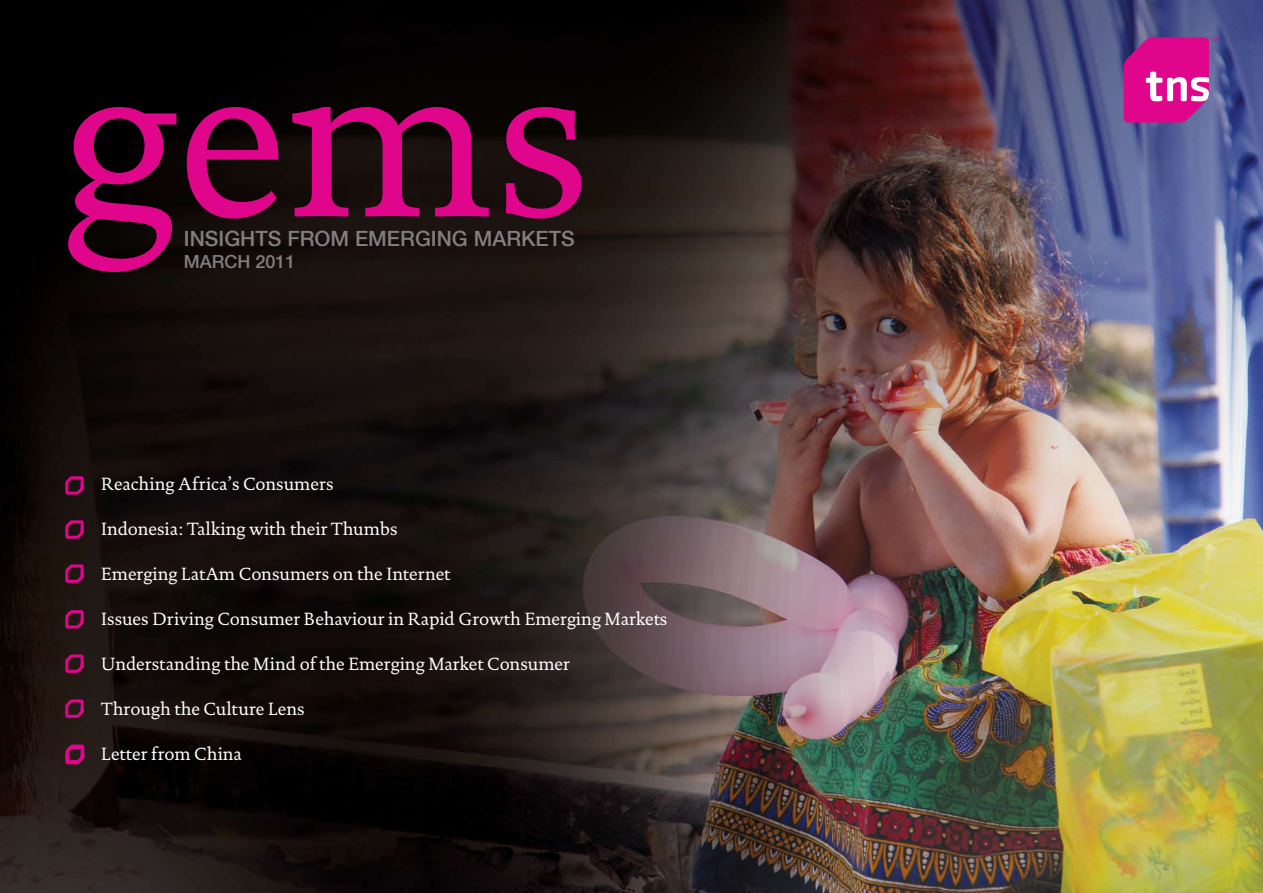
<style>
.page{position:relative;width:1263px;height:893px;background:#fff}
.page>*{position:absolute;margin:0;border:0;box-sizing:border-box;transform-origin:0 0}
.t1{font:229.5px "DTL Documenta ST";color:#df068c}
.t2{font:500 21px "Helvetica Neue";color:#808080}
.t3{font:18px "DTL Documenta ST";color:#fff}
.t4{font:18px "DTL Documenta T";color:#fff}
.t5{font:500 18px "Helvetica Neue";color:#808080}
</style>
<div class="page">
<img style="left:0;top:0;width:1263px;height:893px">
<svg style="left:1124px;top:37px;width:92px;height:85px;background:#cd2f99"></svg>
<svg style="left:65px;top:476px;width:19px;height:19px"></svg>
<svg style="left:65px;top:520px;width:19px;height:19px"></svg>
<svg style="left:65px;top:564px;width:19px;height:19px"></svg>
<svg style="left:65px;top:610px;width:19px;height:18px"></svg>
<svg style="left:65px;top:654px;width:19px;height:19px"></svg>
<svg style="left:65px;top:699px;width:19px;height:19px"></svg>
<svg style="left:65px;top:745px;width:20px;height:19px"></svg>
<h1 class="t1" style="left:62px;top:3px;width:529px">gems</h1>
<p class="t2" style="left:184px;top:226px;width:392px">INSIGHTS FROM EMERGING MARKETS</p>
<p class="t5" style="left:184px;top:251px;width:113px">MARCH 2011</p>
<p class="t4" style="left:101px;top:473px;width:234px">Reaching Africa’s Consumers</p>
<p class="t3" style="left:101px;top:518px;width:298px">Indonesia: Talking with their Thumbs</p>
<p class="t3" style="left:101px;top:563px;width:351px">Emerging LatAm Consumers on the Internet</p>
<p class="t3" style="left:101px;top:608px;width:568px">Issues Driving Consumer Behaviour in Rapid Growth Emerging Markets</p>
<p class="t3" style="left:101px;top:653px;width:470px">Understanding the Mind of the Emerging Market Consumer</p>
<p class="t3" style="left:101px;top:698px;width:205px">Through the Culture Lens</p>
<p class="t3" style="left:101px;top:743px;width:142px">Letter from China</p>
</div>
